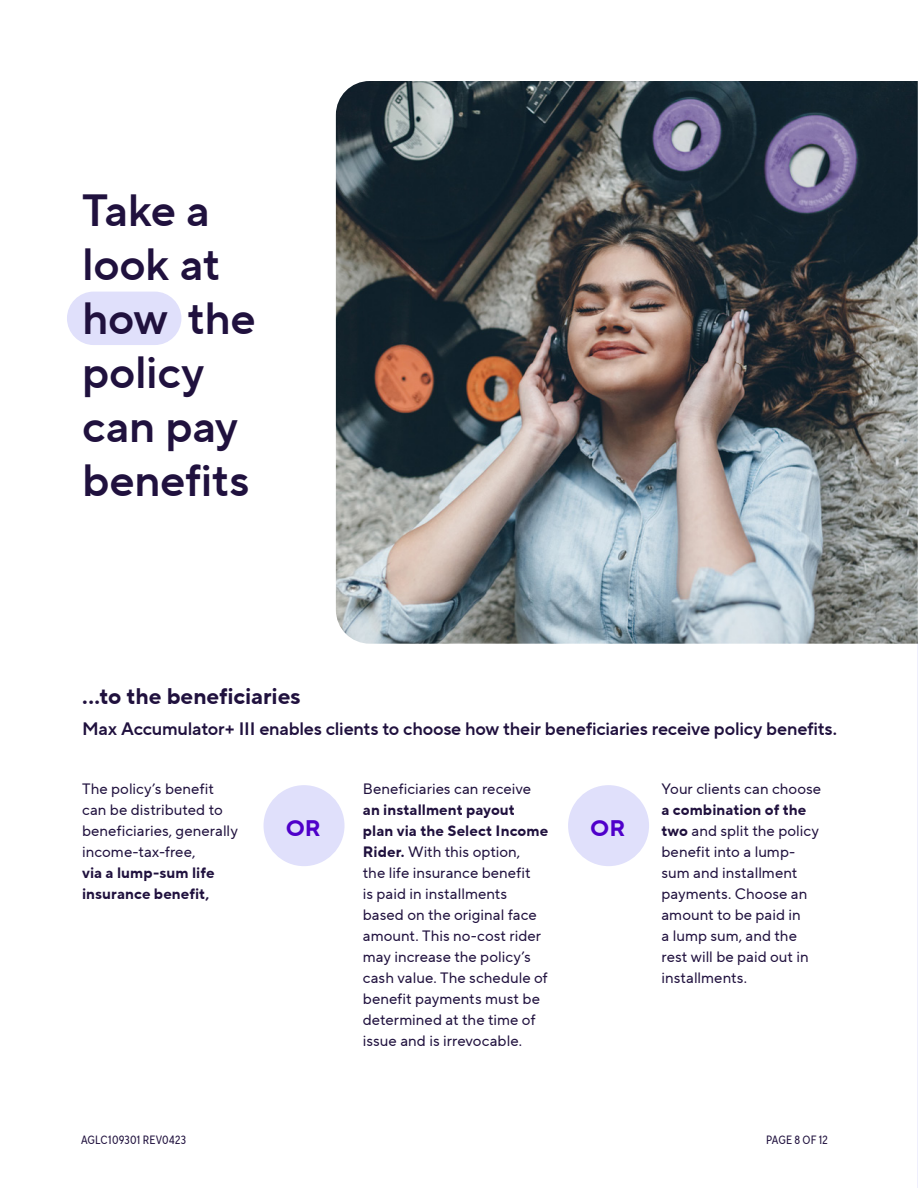
<style>
.page{position:relative;width:918px;height:1188px;background:#fff}
.page>*{position:absolute;margin:0;border:0;box-sizing:border-box;transform-origin:0 0}
.t1{font:45px/54px "TT Norms Pro Dm Bd";letter-spacing:-.01em;color:#20113e}
.t2{font:700 22.5px "TT Norms Pro";letter-spacing:-.005em;color:#20113e}
.t3{font:700 22.5px "TT Norms Pro";color:#4f00ca}
.t4{font:18px "TT Norms Pro Dm Bd";letter-spacing:-.01em;color:#20113e}
.t5{font:15px/21px "TT Norms Pro";letter-spacing:.005em;color:#20113e}
.t6{font:12px "TT Norms Pro Cond";letter-spacing:.02em;color:#20113e}
.s1{font-weight:700}
</style>
<div class="page">
<div style="left:67px;top:292px;width:114px;height:53px;background:#e0e0fb;border-radius:27px"></div>
<div style="left:264px;top:785px;width:81px;height:81px;background:#e0e0fb;border-radius:50%"></div>
<div style="left:568px;top:785px;width:81px;height:81px;background:#e0e0fb;border-radius:50%"></div>
<hr style="left:917px;top:635px;width:1px;height:553px;background:#efeffd">
<img style="left:336px;top:81px;width:582px;height:563px">
<h2 class="t1" style="left:82px;top:184px;width:175px">Take a look at how the policy can pay benefits</h2>
<p class="t2" style="left:82px;top:679px;width:220px">...to the beneficiaries</p>
<p class="t4" style="left:82px;top:715px;width:756px">Max Accumulator+ III enables clients to choose how their beneficiaries receive policy benefits.</p>
<p class="t5" style="left:82px;top:778px;width:157px">The policy’s benefit can be distributed to beneficiaries, generally income-tax-free,<br><span class="s1">via a lump-sum life insurance benefit,</span></p>
<p class="t3" style="left:286px;top:812px;width:37px">OR</p>
<p class="t5" style="left:363px;top:778px;width:187px">Beneficiaries can receive <span class="s1">an installment payout plan via the Select Income<br>Rider.</span> With this option,<br>the life insurance benefit<br>is paid in installments based on the original face amount. This no-cost rider may increase the policy’s cash value. The schedule of benefit payments must be determined at the time of issue and is irrevocable.</p>
<p class="t3" style="left:590px;top:812px;width:37px">OR</p>
<p class="t5" style="left:661px;top:778px;width:161px">Your clients can choose <span class="s1">a combination of the two</span> and split the policy benefit into a lump&shy;sum and installment payments. Choose an amount to be paid in<br>a lump sum, and the rest will be paid out in installments.</p>
<p class="t6" style="left:81px;top:1131px;width:107px">AGLC109301 REV0423</p>
<p class="t6" style="left:766px;top:1131px;width:63px">PAGE 8 OF 12</p>
</div>
